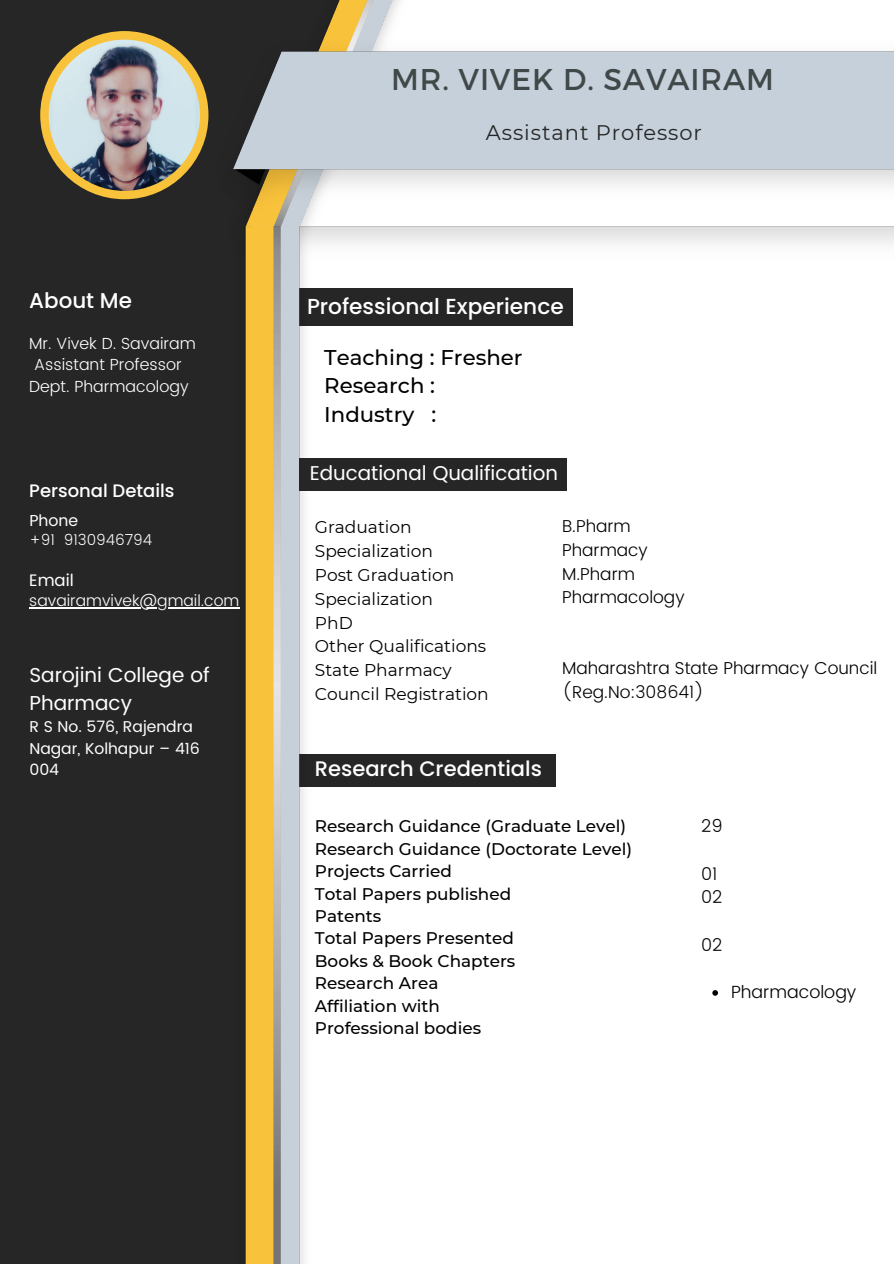
<style>
.page{position:relative;width:894px;height:1264px;background:#fff}
.page>*{position:absolute;margin:0;border:0;box-sizing:border-box;transform-origin:0 0}
.t1{font:30px "Montserrat";letter-spacing:.03em;color:#404849}
.t2{font:500 21.75px "Poppins";color:#fff}
.t3{font:500 21.45px "Poppins";color:#fff}
.t4{font:500 21.3px "Montserrat";color:#000}
.t5{font:500 21px "Poppins";color:#fff}
.t6{font:21px "Montserrat";letter-spacing:.045em;color:#262626}
.t7{font:20.1px/28.2px "Poppins";color:#fff}
.t8{font:19.95px "Poppins";color:#fff}
.t9{font:500 18px "Poppins";color:#fff}
.t10{font:300 17.55px "Poppins";color:#000}
.t11{font:300 17.25px "Poppins";color:#000}
.t12{font:17.1px "Montserrat";color:#000}
.t13{font:500 16.8px "Montserrat";color:#000}
.t14{font:16.65px "Poppins";color:#fff}
.t15{font:300 16.05px/21.5px "Poppins";color:#fff}
.t16{font:15.9px "Poppins";color:#fff}
.t17{font:300 15.75px "Poppins";color:#fff}
.t18{font:15.6px/21.5px "Poppins";color:#fff}
.t19{font:300 15px "Poppins";color:#fff}
</style>
<div class="page">
<div style="left:289px;top:289px;width:283px;height:37px;background:#262626"></div>
<div style="left:289px;top:753px;width:266px;height:33px;background:#262626"></div>
<div style="left:0;top:0;width:232px;height:1263px;background:#262626"></div>
<img style="left:232px;top:0;width:183px;height:1263px">
<img style="left:211px;top:200px;width:76px;height:16px">
<img style="left:211px;top:40px;width:682px;height:160px">
<div style="left:40px;top:31px;width:168px;height:168px;background:#f9c23b;border-radius:50%"></div>
<img style="left:49px;top:40px;width:151px;height:151px;border-radius:50%">
<div style="left:299px;top:458px;width:267px;height:33px;background:#262626"></div>
<hr style="left:29px;top:607px;width:210px;height:1px;background:#fff">
<svg style="left:712px;top:990px;width:5px;height:5px"></svg>
<p class="t3" style="left:29px;top:285px;width:104px">About Me</p>
<p class="t15" style="left:29px;top:332px;width:168px">Mr. Vivek D. Savairam<br>Assistant Professor</p>
<p class="t15" style="left:29px;top:375px;width:161px">Dept. Pharmacology</p>
<p class="t9" style="left:29px;top:478px;width:147px">Personal Details</p>
<p class="t16" style="left:29px;top:511px;width:50px">Phone</p>
<p class="t19" style="left:29px;top:531px;width:124px">+91 9130946794</p>
<p class="t14" style="left:29px;top:570px;width:46px">Email</p>
<p class="t17" style="left:29px;top:591px;width:212px">savairamvivek@gmail.com</p>
<p class="t7" style="left:29px;top:660px;width:182px">Sarojini College of<br>Pharmacy</p>
<p class="t18" style="left:29px;top:716px;width:172px">R S No. 576, Rajendra<br>Nagar, Kolhapur – 416<br>004</p>
<p class="t1" style="left:391px;top:60px;width:384px">MR. VIVEK D. SAVAIRAM</p>
<p class="t6" style="left:485px;top:120px;width:217px">Assistant Professor</p>
<p class="t2" style="left:307px;top:291px;width:258px">Professional Experience</p>
<p class="t4" style="left:324px;top:344px;width:200px">Teaching : Fresher</p>
<p class="t4" style="left:324px;top:372px;width:112px">Research :</p>
<p class="t4" style="left:324px;top:401px;width:113px">Industry :</p>
<p class="t8" style="left:309px;top:461px;width:250px">Educational Qualification</p>
<p class="t12" style="left:315px;top:517px;width:98px">Graduation</p>
<p class="t12" style="left:315px;top:540px;width:120px">Specialization</p>
<p class="t12" style="left:315px;top:564px;width:141px">Post Graduation</p>
<p class="t12" style="left:315px;top:588px;width:120px">Specialization</p>
<p class="t12" style="left:315px;top:612px;width:39px">PhD</p>
<p class="t12" style="left:315px;top:635px;width:173px">Other Qualifications</p>
<p class="t12" style="left:315px;top:659px;width:138px">State Pharmacy</p>
<p class="t12" style="left:315px;top:683px;width:175px">Council Registration</p>
<p class="t5" style="left:315px;top:753px;width:228px">Research Credentials</p>
<p class="t11" style="left:562px;top:516px;width:70px">B.Pharm</p>
<p class="t11" style="left:562px;top:540px;width:87px">Pharmacy</p>
<p class="t11" style="left:562px;top:563px;width:74px">M.Pharm</p>
<p class="t11" style="left:562px;top:587px;width:124px">Pharmacology</p>
<p class="t11" style="left:562px;top:658px;width:317px">Maharashtra State Pharmacy Council</p>
<p class="t11" style="left:562px;top:682px;width:144px">(Reg.No:308641)</p>
<p class="t13" style="left:315px;top:815px;width:313px">Research Guidance (Graduate Level)</p>
<p class="t13" style="left:315px;top:838px;width:319px">Research Guidance (Doctorate Level)</p>
<p class="t13" style="left:315px;top:860px;width:138px">Projects Carried</p>
<p class="t13" style="left:315px;top:883px;width:198px">Total Papers published</p>
<p class="t13" style="left:315px;top:905px;width:68px">Patents</p>
<p class="t13" style="left:315px;top:928px;width:201px">Total Papers Presented</p>
<p class="t13" style="left:315px;top:950px;width:202px">Books &amp; Book Chapters</p>
<p class="t13" style="left:315px;top:973px;width:125px">Research Area</p>
<p class="t13" style="left:315px;top:995px;width:126px">Affiliation with</p>
<p class="t13" style="left:315px;top:1017px;width:168px">Professional bodies</p>
<p class="t10" style="left:701px;top:816px;width:23px">29</p>
<p class="t10" style="left:701px;top:863px;width:18px">01</p>
<p class="t10" style="left:701px;top:887px;width:23px">02</p>
<p class="t10" style="left:701px;top:934px;width:23px">02</p>
<p class="t10" style="left:730px;top:981px;width:127px">Pharmacology</p>
</div>
